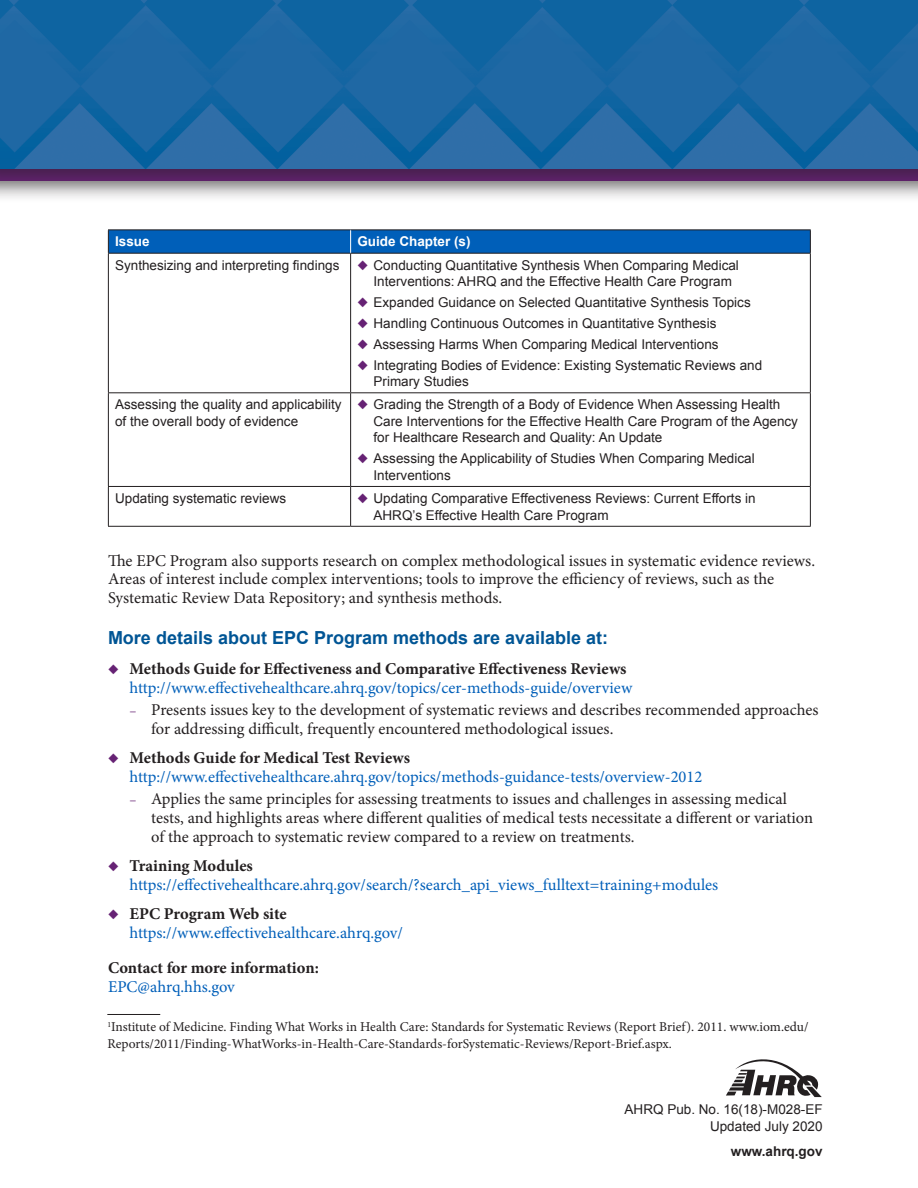
<style>
.page{position:relative;width:918px;height:1188px;background:#fff}
.page>*{position:absolute;margin:0;border:0;box-sizing:border-box;transform-origin:0 0}
.heads{font:700 18px "Arial";color:#005595}
.Text{font:16.5px/18.8px "Minion Pro";color:#231f20}
.t1{font:16.5px/18.8px "Minion Pro";color:#005fb9}
.Text-2{font:700 16.5px/18.8px "Minion Pro";letter-spacing:-.005em;color:#231f20}
.Large_Chart_text{font:13.5px/16.5px "Arial";color:#231f20}
.Text-3{font:13.5px/16.5px "Minion Pro";color:#231f20}
.Text-4{font:13.5px/16.5px "Arial";color:#231f20;text-align:right}
.Large_Chart_text-2{font:700 13.5px "Arial";color:#fff}
.Text-5{font:700 13.5px "Arial";color:#231f20}
.s1{color:#662274}
.s2{font-weight:700;color:#231f20}
.s3{font-size:13.5px;color:#662274}
.s4{font-weight:400;color:#005fb9}
</style>
<div class="page">
<hr style="left:108px;top:254px;width:1px;height:138px;background:#231f20">
<hr style="left:350px;top:254px;width:1px;height:138px;background:#231f20">
<hr style="left:810px;top:254px;width:1px;height:138px;background:#231f20">
<hr style="left:108px;top:392px;width:243px;height:1px;background:#231f20">
<hr style="left:108px;top:393px;width:1px;height:93px;background:#231f20">
<hr style="left:351px;top:392px;width:460px;height:1px;background:#231f20">
<hr style="left:350px;top:393px;width:1px;height:93px;background:#231f20">
<hr style="left:810px;top:393px;width:1px;height:93px;background:#231f20">
<hr style="left:108px;top:486px;width:243px;height:1px;background:#231f20">
<hr style="left:108px;top:487px;width:1px;height:39px;background:#231f20">
<hr style="left:351px;top:486px;width:460px;height:1px;background:#231f20">
<hr style="left:350px;top:487px;width:1px;height:39px;background:#231f20">
<hr style="left:810px;top:487px;width:1px;height:39px;background:#231f20">
<hr style="left:108px;top:526px;width:243px;height:1px;background:#231f20">
<hr style="left:351px;top:526px;width:460px;height:1px;background:#231f20">
<hr style="left:108px;top:253px;width:243px;height:1px;background:#231f20">
<hr style="left:351px;top:253px;width:460px;height:1px;background:#231f20">
<svg style="left:108px;top:230px;width:703px;height:23px;background:#015db4"></svg>
<svg style="left:726px;top:1059px;width:96px;height:38px"></svg>
<hr style="left:107px;top:1014px;width:53px;height:1px;background:#231f20">
<div style="left:0;top:0;width:918px;height:204px;background:#231f20;opacity:.5"></div>
<div style="left:0;top:0;width:918px;height:192px;background:#231f20;opacity:.5"></div>
<img style="left:0;top:0;width:918px;height:168px">
<p class="Large_Chart_text-2" style="left:115px;top:233px;width:36px">Issue</p>
<p class="Large_Chart_text-2" style="left:357px;top:233px;width:115px">Guide Chapter (s)</p>
<p class="Large_Chart_text" style="left:115px;top:257px;width:226px">Synthesizing and interpreting findings</p>
<p class="Large_Chart_text" style="left:374px;top:257px;width:367px;text-indent:-16px"><span class="s1">◆</span> Conducting Quantitative Synthesis When Comparing Medical<br>Interventions: AHRQ and the Effective Health Care Program</p>
<p class="Large_Chart_text" style="left:357px;top:294px;width:395px"><span class="s1">◆</span> Expanded Guidance on Selected Quantitative Synthesis Topics</p>
<p class="Large_Chart_text" style="left:357px;top:315px;width:361px"><span class="s1">◆</span> Handling Continuous Outcomes in Quantitative Synthesis</p>
<p class="Large_Chart_text" style="left:357px;top:336px;width:363px"><span class="s1">◆</span> Assessing Harms When Comparing Medical Interventions</p>
<p class="Large_Chart_text" style="left:374px;top:357px;width:390px;text-indent:-16px"><span class="s1">◆</span> Integrating Bodies of Evidence: Existing Systematic Reviews and<br>Primary Studies</p>
<p class="Large_Chart_text" style="left:115px;top:397px;width:228px">Assessing the quality and applicability of the overall body of evidence</p>
<p class="Large_Chart_text" style="left:374px;top:397px;width:426px;text-indent:-16px"><span class="s1">◆</span> Grading the Strength of a Body of Evidence When Assessing Health<br>Care Interventions for the Effective Health Care Program of the Agency for Healthcare Research and Quality: An Update</p>
<p class="Large_Chart_text" style="left:374px;top:450px;width:383px;text-indent:-16px"><span class="s1">◆</span> Assessing the Applicability of Studies When Comparing Medical<br>Interventions</p>
<p class="Large_Chart_text" style="left:115px;top:490px;width:173px">Updating systematic reviews</p>
<p class="Large_Chart_text" style="left:374px;top:490px;width:384px;text-indent:-16px"><span class="s1">◆</span> Updating Comparative Effectiveness Reviews: Current Efforts in<br>AHRQ’s Effective Health Care Program</p>
<p class="Text" style="left:108px;top:551px;width:709px">The EPC Program also supports research on complex methodological issues in systematic evidence reviews.<br>Areas of interest include complex interventions; tools to improve the efficiency of reviews, such as the<br>Systematic Review Data Repository; and synthesis methods.</p>
<p class="heads" style="left:108px;top:625px;width:502px">More details about EPC Program methods are available at:</p>
<p class="t1" style="left:130px;top:660px;width:504px;text-indent:-22px"><span class="s1">◆</span> <span class="s2">Methods Guide for Effectiveness and Comparative Effectiveness Reviews </span>http://www.effectivehealthcare.ahrq.gov/topics/cer-methods-guide/overview</p>
<p class="Text" style="left:151px;top:701px;width:669px;text-indent:-22px"><span class="s3">–</span> Presents issues key to the development of systematic reviews and describes recommended approaches for addressing difficult, frequently encountered methodological issues.</p>
<p class="t1" style="left:130px;top:749px;width:574px;text-indent:-22px"><span class="s1">◆</span> <span class="s2">Methods Guide for Medical Test Reviews </span>http://www.effectivehealthcare.ahrq.gov/topics/methods-guidance-tests/overview-2012</p>
<p class="Text" style="left:151px;top:790px;width:663px;text-indent:-22px"><span class="s3">–</span> Applies the same principles for assessing treatments to issues and challenges in assessing medical tests, and highlights areas where different qualities of medical tests necessitate a different or variation of the approach to systematic review compared to a review on treatments.</p>
<p class="t1" style="left:130px;top:857px;width:590px;text-indent:-22px"><span class="s1">◆</span> <span class="s2">Training Modules </span>https://effectivehealthcare.ahrq.gov/search/?search_api_views_fulltext=training+modules</p>
<p class="t1" style="left:130px;top:905px;width:275px;text-indent:-22px"><span class="s1">◆</span> <span class="s2">EPC Program Web site </span>https://www.effectivehealthcare.ahrq.gov/</p>
<p class="Text-2" style="left:108px;top:958px;width:212px">Contact for more information:<br><span class="s4">EPC@ahrq.hhs.gov</span></p>
<p class="Text-3" style="left:107px;top:1019px;width:703px"><sup>1</sup>Institute of Medicine. Finding What Works in Health Care: Standards for Systematic Reviews (Report Brief). 2011. www.iom.edu/<br>Reports/2011/Finding-WhatWorks-in-Health-Care-Standards-forSystematic-Reviews/Report-Brief.aspx.</p>
<p class="Text-4" style="left:625px;top:1102px;width:200px">AHRQ Pub. No. 16(18)-M028-EF<br>Updated July 2020</p>
<p class="Text-5" style="left:731px;top:1142px;width:93px">www.ahrq.gov</p>
</div>
